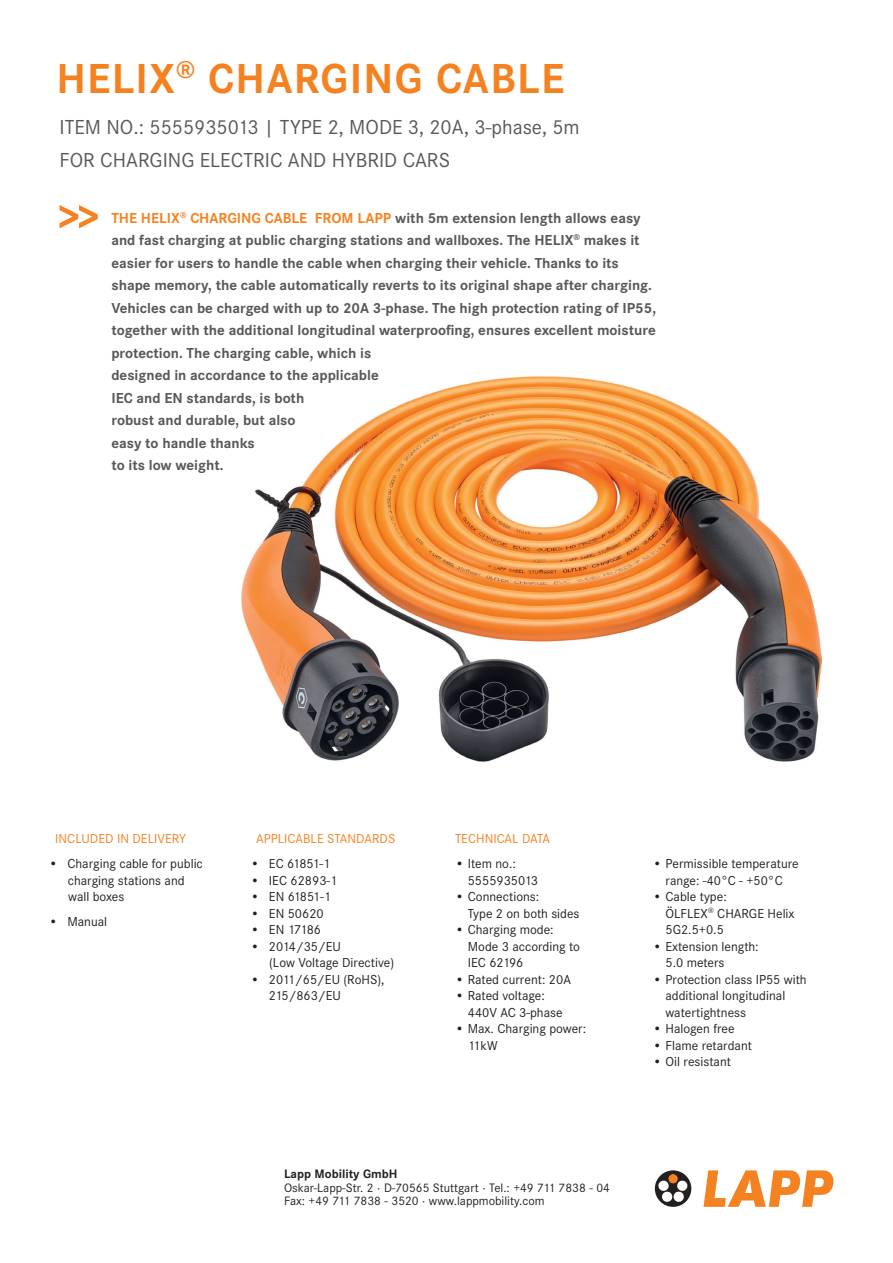
<style>
.page{position:relative;width:893px;height:1263px;background:#fff}
.page>*{position:absolute;margin:0;border:0;box-sizing:border-box;transform-origin:0 0}
.t1{font:700 43.5px "Corporate STOT";letter-spacing:.03em;color:#f58220}
.t2{font:21px/33px "Corporate STOT";color:#57585a}
.t3{font:700 15px/22.5px "Corporate STOT";color:#57585a}
.t4{font:13.5px/16.5px "Corporate STOT";color:#231f20}
.t5{font:13.5px "Corporate STOT";color:#f58220}
.t6{font:12.75px/13.5px "Corporate STOT";color:#231f20}
.t7{font:700 12.75px "Corporate STOT";color:#231f20}
.s1{color:#f58220}
</style>
<div class="page">
<svg style="left:703px;top:1170px;width:130px;height:37px"></svg>
<svg style="left:655px;top:1170px;width:36px;height:37px"></svg>
<div style="left:668px;top:1174px;width:10px;height:10px;background:#f58220;border-radius:50%"></div>
<div style="left:668px;top:1173px;width:10px;height:11px;border:1px solid #231f20;border-radius:50%"></div>
<img style="left:241px;top:376px;width:580px;height:385px">
<svg style="left:60px;top:205px;width:38px;height:23px"></svg>
<h1 class="t1" style="left:56px;top:53px;width:510px">HELIX<sup>®</sup> CHARGING CABLE</h1>
<h2 class="t2" style="left:60px;top:110px;width:522px">ITEM NO.: 5555935013 | TYPE 2, MODE 3, 20A, 3-phase, 5m<br>FOR CHARGING ELECTRIC AND HYBRID CARS</h2>
<p class="t3" style="left:111px;top:207px;width:546px"><span class="s1">THE HELIX</span><sup>®</sup> <span class="s1">CHARGING CABLE FROM LAPP</span> with 5m extension length allows easy and fast charging at public charging stations and wallboxes. The HELIX<sup>®</sup> makes it easier for users to handle the cable when charging their vehicle. Thanks to its shape memory, the cable automatically reverts to its original shape after charging.<br>Vehicles can be charged with up to 20A 3-phase. The high protection rating of IP55, together with the additional longitudinal waterproofing, ensures excellent moisture protection. The charging cable, which is<br>designed in accordance to the applicable<br>IEC and EN standards, is both<br>robust and durable, but also<br>easy to handle thanks<br>to its low weight.</p>
<p class="t5" style="left:55px;top:831px;width:132px">INCLUDED IN DELIVERY</p>
<p class="t4" style="left:68px;top:855px;width:137px;text-indent:-19px">• Charging cable for public charging stations and wall boxes</p>
<p class="t4" style="left:49px;top:913px;width:60px">• Manual</p>
<p class="t5" style="left:256px;top:831px;width:141px">APPLICABLE STANDARDS</p>
<p class="t4" style="left:250px;top:855px;width:82px">• EC 61851-1</p>
<p class="t4" style="left:250px;top:872px;width:89px">• IEC 62893-1</p>
<p class="t4" style="left:250px;top:888px;width:82px">• EN 61851-1</p>
<p class="t4" style="left:250px;top:905px;width:75px">• EN 50620</p>
<p class="t4" style="left:250px;top:921px;width:72px">• EN 17186</p>
<p class="t4" style="left:269px;top:938px;width:126px;text-indent:-19px">• 2014/35/EU<br>(Low Voltage Directive)</p>
<p class="t4" style="left:269px;top:971px;width:117px;text-indent:-19px">• 2011/65/EU (RoHS),<br>215/863/EU</p>
<p class="t5" style="left:455px;top:831px;width:97px">TECHNICAL DATA</p>
<p class="t4" style="left:468px;top:855px;width:72px;text-indent:-13px">• Item no.:<br>5555935013</p>
<p class="t4" style="left:468px;top:888px;width:113px;text-indent:-13px">• Connections:<br>Type 2 on both sides</p>
<p class="t4" style="left:468px;top:921px;width:114px;text-indent:-13px">• Charging mode:<br>Mode 3 according to<br>IEC 62196</p>
<p class="t4" style="left:455px;top:971px;width:117px">• Rated current: 20A</p>
<p class="t4" style="left:468px;top:987px;width:96px;text-indent:-13px">• Rated voltage:<br>440V AC 3-phase</p>
<p class="t4" style="left:468px;top:1020px;width:120px;text-indent:-13px">• Max. Charging power:<br>11kW</p>
<p class="t7" style="left:284px;top:1167px;width:115px">Lapp Mobility GmbH</p>
<p class="t6" style="left:284px;top:1181px;width:327px">Oskar-Lapp-Str. 2 · D-70565 Stuttgart · Tel.: +49 711 7838 - 04<br>Fax: +49 711 7838 - 3520 · www.lappmobility.com</p>
<p class="t4" style="left:653px;top:855px;width:147px;text-align:center">• Permissible temperature range: -40°C - +50°C</p>
<p class="t4" style="left:665px;top:888px;width:131px;text-indent:-13px">• Cable type:<br>ÖLFLEX<sup>®</sup> CHARGE Helix<br>5G2.5+0.5</p>
<p class="t4" style="left:665px;top:938px;width:95px;text-indent:-13px">• Extension length:<br>5.0 meters</p>
<p class="t4" style="left:665px;top:971px;width:143px;text-indent:-13px">• Protection class IP55 with additional longitudinal watertightness</p>
<p class="t4" style="left:653px;top:1020px;width:84px">• Halogen free</p>
<p class="t4" style="left:653px;top:1037px;width:101px">• Flame retardant</p>
<p class="t4" style="left:653px;top:1053px;width:80px">• Oil resistant</p>
</div>
